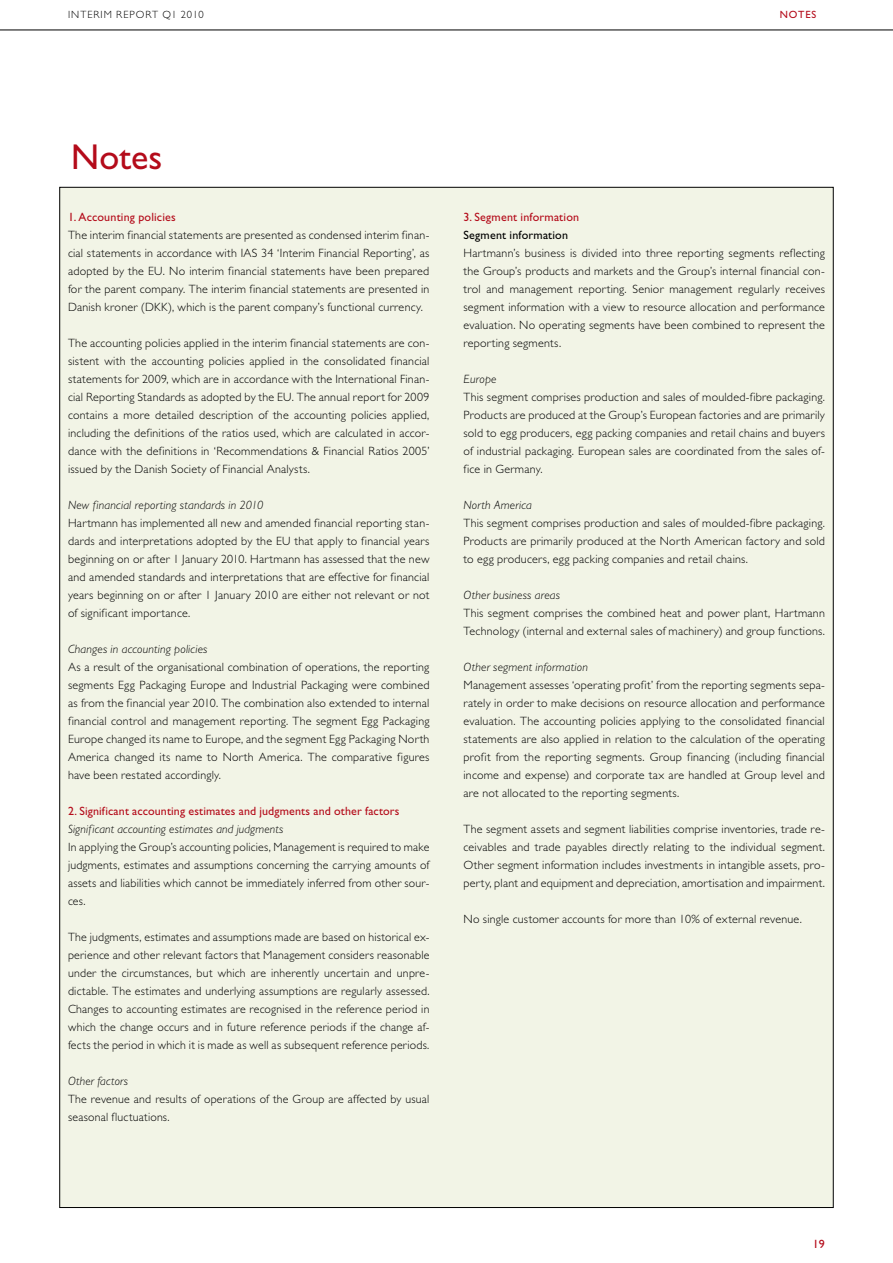
<style>
.page{position:relative;width:893px;height:1263px;background:#fff}
.page>*{position:absolute;margin:0;border:0;box-sizing:border-box;transform-origin:0 0}
.t1{font:36px "Gill Sans Std";color:#b40b1a}
.t2{font:300 12px/18px "Gill Sans Std";letter-spacing:.02em;color:#000;text-align:justify}
.t3{font:italic 300 12px "Gill Sans Std";letter-spacing:.015em;color:#000}
.t4{font:12px "Gill Sans Std";letter-spacing:.015em;color:#b40b1a}
.t5{font:12px "Gill Sans Std";letter-spacing:.015em;color:#000}
.t6{font:300 10.5px "Gill Sans Std";letter-spacing:.09em;color:#000}
.t7{font:10.5px "Gill Sans Std";letter-spacing:.09em;color:#b40b1a}
</style>
<div class="page">
<div style="left:60px;top:187px;width:773px;height:1020px;background:#f2f4e6"></div>
<hr style="left:0;top:30px;width:893px;height:1px;background:#000">
<p class="t6" style="left:68px;top:9px;width:137px">interim report q1 2010</p>
<p class="t7" style="left:780px;top:9px;width:38px">NOTES</p>
<h1 class="t1" style="left:71px;top:136px;width:93px">Notes</h1>
<p class="t4" style="left:68px;top:210px;width:109px">1. Accounting policies</p>
<p class="t2" style="left:68px;top:226px;width:363px">The interim financial statements are presented as condensed interim finan&shy;cial statements in accordance with IAS 34 ‘I nterim Financial Reporting’, as adopted by the EU. N o interim financial statements have been prepared for the parent company. The interim financial statements are presented in Danish kroner (DKK), which is the parent company’s functional currency.</p>
<p class="t2" style="left:68px;top:334px;width:363px">The accounting policies applied in the interim financial statements are con&shy;sistent with the accounting policies applied in the consolidated financial statements for 2009, which are in accordance with the I nternational Finan&shy;cial Reporting Standards as adopted by the EU. The annual report for 2009 contains a more detailed description of the accounting policies applied, including the definitions of the ratios used, which are calculated in accor&shy;dance with the definitions in ‘Recommendations &amp; Financial Ratios 2005’ issued by the Danish Society of Financial Analysts.</p>
<p class="t3" style="left:68px;top:498px;width:197px">New financial reporting standards in 2010</p>
<p class="t2" style="left:68px;top:514px;width:363px">Hartmann has implemented all new and amended financial reporting stan&shy;dards and interpretations adopted by the EU that apply to financial years beginning on or after 1 January 2010. Hartmann has assessed that the new and amended standards and interpretations that are effective for financial years beginning on or after 1 January 2010 are either not relevant or not of significant importance.</p>
<p class="t3" style="left:68px;top:642px;width:141px">Changes in accounting policies</p>
<p class="t2" style="left:68px;top:658px;width:363px">As a result of the organisational combination of operations, the reporting segments Egg Packaging Europe and I ndustrial Packaging were combined as from the financial year 2010. The combination also extended to internal financial control and management reporting. The segment Egg Packaging Europe changed its name to Europe, and the segment Egg Packaging N orth America changed its name to N orth America. The comparative figures have been restated accordingly.</p>
<p class="t4" style="left:68px;top:804px;width:333px">2. Significant accounting estimates and judgments and other factors</p>
<p class="t3" style="left:68px;top:822px;width:217px">Significant accounting estimates and judgments</p>
<p class="t2" style="left:68px;top:838px;width:363px">I n applying the Group’s accounting policies, M anagement is required to make judgments, estimates and assumptions concerning the carrying amounts of assets and liabilities which cannot be immediately inferred from other sour&shy;ces.</p>
<p class="t2" style="left:68px;top:928px;width:363px">The judgments, estimates and assumptions made are based on historical ex&shy;perience and other relevant factors that M anagement considers reasonable under the circumstances, but which are inherently uncertain and unpre&shy;dictable. The estimates and underlying assumptions are regularly assessed.<br>Changes to accounting estimates are recognised in the reference period in which the change occurs and in future reference periods if the change af&shy;fects the period in which it is made as well as subsequent reference periods.</p>
<p class="t3" style="left:68px;top:1074px;width:62px">Other factors</p>
<p class="t2" style="left:68px;top:1090px;width:363px">The revenue and results of operations of the Group are affected by usual seasonal fluctuations.</p>
<p class="t4" style="left:463px;top:210px;width:117px">3. Segment information</p>
<p class="t5" style="left:463px;top:228px;width:106px">Segment information</p>
<p class="t2" style="left:463px;top:244px;width:363px">Hartmann’s business is divided into three reporting segments reflecting the Group’s products and markets and the Group’s internal financial con&shy;trol and management reporting. Senior management regularly receives segment information with a view to resource allocation and performance evaluation. N o operating segments have been combined to represent the reporting segments.</p>
<p class="t3" style="left:463px;top:372px;width:35px">Europe</p>
<p class="t2" style="left:463px;top:388px;width:363px">This segment comprises production and sales of moulded-fibre packaging.<br>Products are produced at the Group’s European factories and are primarily sold to egg producers, egg packing companies and retail chains and buyers of industrial packaging. European sales are coordinated from the sales of&shy;fice in Germany.</p>
<p class="t3" style="left:463px;top:498px;width:70px">North America</p>
<p class="t2" style="left:463px;top:514px;width:363px">This segment comprises production and sales of moulded-fibre packaging.<br>Products are primarily produced at the N orth American factory and sold to egg producers, egg packing companies and retail chains.</p>
<p class="t3" style="left:463px;top:588px;width:98px">Other business areas</p>
<p class="t2" style="left:463px;top:604px;width:363px">This segment comprises the combined heat and power plant, Hartmann<br>Technology (internal and external sales of machinery) and group functions.</p>
<p class="t3" style="left:463px;top:660px;width:126px">Other segment information</p>
<p class="t2" style="left:463px;top:676px;width:363px">M anagement assesses ‘operating profit’ from the reporting segments sepa&shy;rately in order to make decisions on resource allocation and performance evaluation. The accounting policies applying to the consolidated financial statements are also applied in relation to the calculation of the operating profit from the reporting segments. Group financing (including financial income and expense) and corporate tax are handled at Group level and are not allocated to the reporting segments.</p>
<p class="t2" style="left:463px;top:820px;width:363px">The segment assets and segment liabilities comprise inventories, trade re&shy;ceivables and trade payables directly relating to the individual segment.<br>Other segment information includes investments in intangible assets, pro&shy;perty, plant and equipment and depreciation, amortisation and impairment.</p>
<p class="t2" style="left:463px;top:910px;width:340px">N o single customer accounts for more than 10% of external revenue.</p>
<p class="t4" style="left:813px;top:1237px;width:13px">19</p>
</div>
